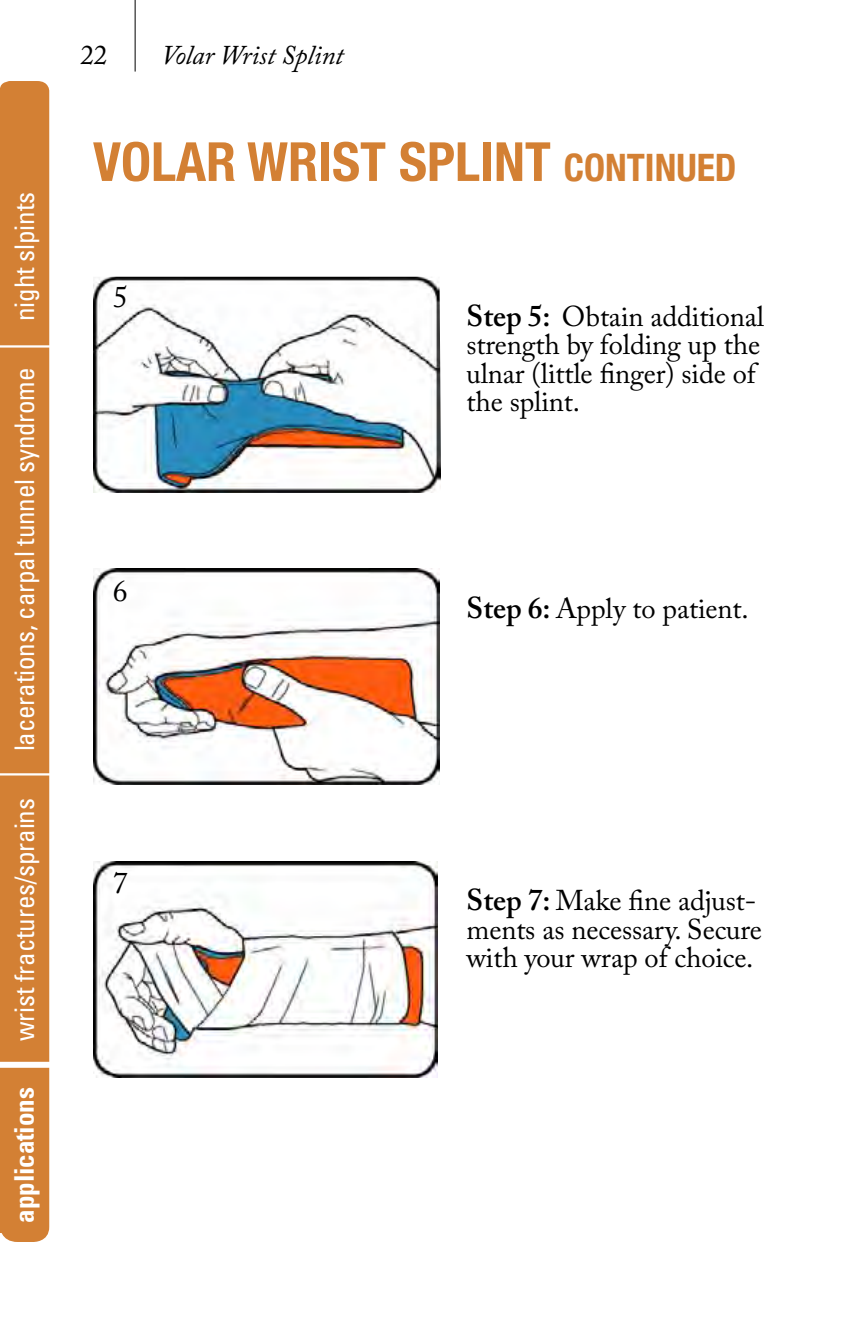
<style>
.page{position:relative;width:864px;height:1323px;background:#fff}
.page>*{position:absolute;margin:0;border:0;box-sizing:border-box;transform-origin:0 0}
.t1{font:700 condensed 54px "Helvetica Neue";color:#d38034}
.t2{font:30px "Adobe Caslon Pro";color:#000}
.t3{font:28.5px/28.5px "Adobe Caslon Pro";letter-spacing:-.005em;color:#000}
.t4{font:condensed 27px "Univers";letter-spacing:-.005em;color:#fff}
.t5{font:italic 27px "Adobe Caslon Pro";letter-spacing:-.005em;color:#000}
.t6{font:700 condensed 27px "Univers";letter-spacing:-.005em;color:#fff}
.t7{font:27px "Adobe Caslon Pro";color:#000}
.s1{font-size:37.8px}
.s2{font-weight:600;font-size:30px}
</style>
<div class="page">
<hr style="left:135px;top:0;width:1px;height:72px;background:#000">
<img style="left:93px;top:277px;width:347px;height:216px">
<img style="left:93px;top:569px;width:346px;height:216px">
<img style="left:93px;top:862px;width:345px;height:215px">
<div style="left:0;top:81px;width:49px;height:1161px;background:#d38034"></div>
<div style="left:0;top:1062px;width:52px;height:6px;background:#fff"></div>
<hr style="left:0;top:773px;width:62px;height:3px;background:#fff">
<hr style="left:0;top:345px;width:62px;height:3px;background:#fff">
<p class="t4" style="left:7px;top:321px;width:130px;rotate:-90deg">night slpints</p>
<p class="t4" style="left:7px;top:751px;width:385px;rotate:-90deg">lacerations, carpal tunnel syndrome</p>
<p class="t4" style="left:7px;top:1041px;width:244px;rotate:-90deg">wrist fractures/sprains</p>
<p class="t6" style="left:8px;top:1223px;width:137px;rotate:-90deg">applications</p>
<p class="t7" style="left:80px;top:39px;width:28px">22</p>
<p class="t5" style="left:161px;top:39px;width:184px">Volar Wrist Splint</p>
<h1 class="t1" style="left:93px;top:129px;width:645px">VOLAR WRIST SPLINT <span class="s1">CONTINUED</span></h1>
<p class="t2" style="left:113px;top:279px;width:16px">5</p>
<p class="t2" style="left:113px;top:573px;width:16px">6</p>
<p class="t2" style="left:113px;top:865px;width:16px">7</p>
<p class="t3" style="left:466px;top:302px;width:299px"><span class="s2">Step 5:</span> Obtain additional strength by folding up the ulnar (little finger) side of the splint.</p>
<p class="t3" style="left:466px;top:594px;width:284px"><span class="s2">Step 6:</span> Apply to patient.</p>
<p class="t3" style="left:466px;top:886px;width:297px"><span class="s2">Step 7:</span> Make fine adjust&shy;ments as necessary. Secure with your wrap of choice.</p>
</div>
